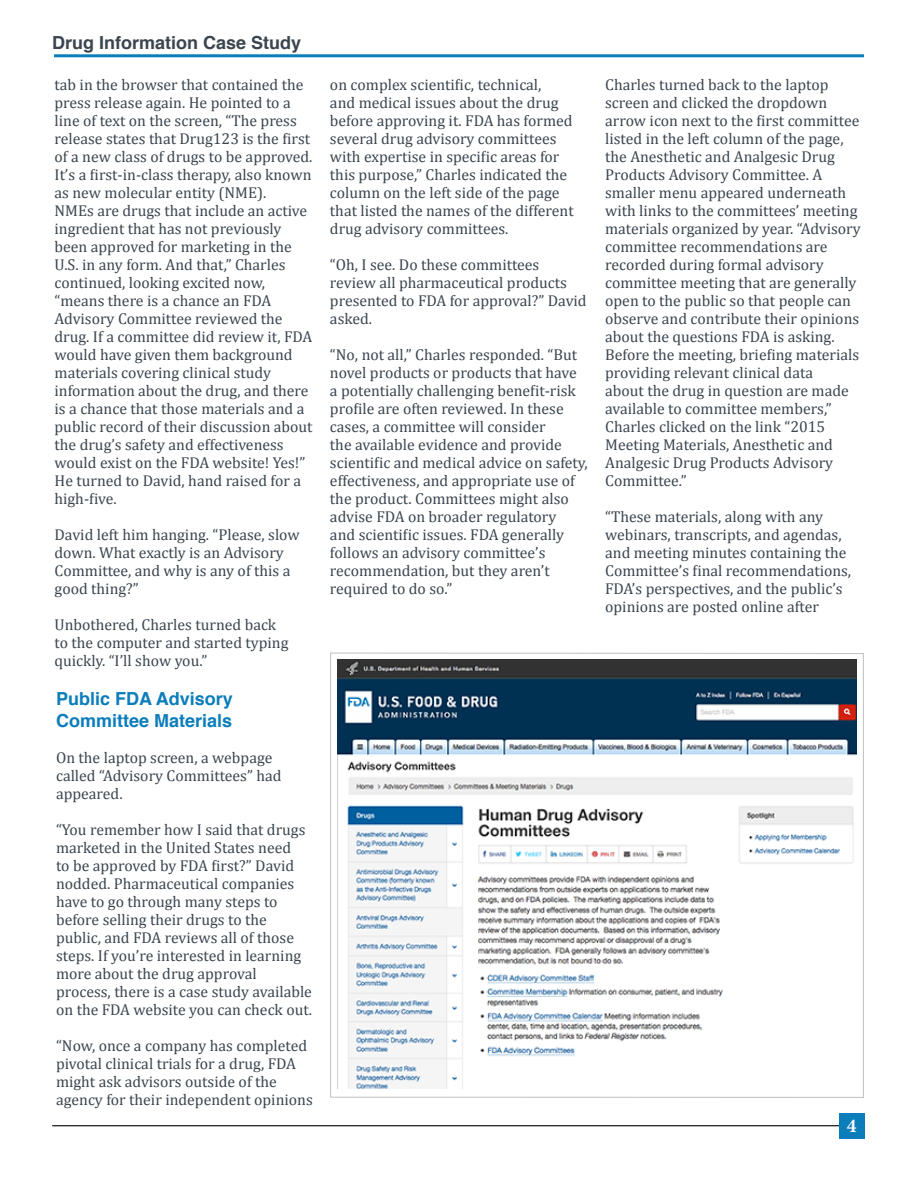
<style>
.page{position:relative;width:918px;height:1188px;background:#fff}
.page>*{position:absolute;margin:0;border:0;box-sizing:border-box;transform-origin:0 0}
.t1{font:700 19.5px "Minion Pro";color:#fff}
.t2{font:700 18px/21.6px "Helvetica";color:#0b7dbb}
.t3{font:700 18px "Helvetica";color:#3b454f}
.t4{font:15.75px/18px "Cambria";color:#3b454f}
</style>
<div class="page">
<hr style="left:52px;top:1125px;width:811px;height:1px;background:#000">
<div style="left:839px;top:1113px;width:26px;height:25px;background:#0b7dbb"></div>
<hr style="left:54px;top:54px;width:810px;height:3px;background:#0b7dbb">
<svg style="left:330px;top:652px;width:534px;height:446px"></svg>
<p class="t3" style="left:52px;top:28px;width:251px">Drug Information Case Study</p>
<p class="t4" style="left:55px;top:75px;width:259px">tab in the browser that contained the press release again. He pointed to a line of text on the screen, “The press release states that Drug123 is the first of a new class of drugs to be approved.<br>It’s a first-in-class therapy, also known as new molecular entity (NME).<br>NMEs are drugs that include an active ingredient that has not previously been approved for marketing in the U.S. in any form. And that,” Charles continued, looking excited now, “means there is a chance an FDA Advisory Committee reviewed the drug. If a committee did review it, FDA would have given them background materials covering clinical study information about the drug, and there is a chance that those materials and a public record of their discussion about the drug’s safety and effectiveness would exist on the FDA website! Yes!” He turned to David, hand raised for a high-five.</p>
<p class="t4" style="left:55px;top:525px;width:247px">David left him hanging. “Please, slow down. What exactly is an Advisory<br>Committee, and why is any of this a good thing?”</p>
<p class="t4" style="left:55px;top:615px;width:235px">Unbothered, Charles turned back to the computer and started typing quickly. “I’ll show you.”</p>
<p class="t2" style="left:56px;top:688px;width:178px">Public FDA Advisory<br>Committee Materials</p>
<p class="t4" style="left:56px;top:748px;width:227px">On the laptop screen, a webpage called “Advisory Committees” had appeared.</p>
<p class="t4" style="left:56px;top:820px;width:258px">“You remember how I said that drugs marketed in the United States need<br>to be approved by FDA first?” David nodded. Pharmaceutical companies have to go through many steps to before selling their drugs to the public, and FDA reviews all of those steps. If you’re interested in learning more about the drug approval process, there is a case study available on the FDA website you can check out.</p>
<p class="t4" style="left:56px;top:1036px;width:258px">“Now, once a company has completed pivotal clinical trials for a drug, FDA might ask advisors outside of the agency for their independent opinions</p>
<p class="t4" style="left:330px;top:76px;width:245px">on complex scientific, technical,<br>and medical issues about the drug before approving it. FDA has formed several drug advisory committees with expertise in specific areas for this purpose,” Charles indicated the column on the left side of the page that listed the names of the different drug advisory committees.</p>
<p class="t4" style="left:330px;top:256px;width:258px">“Oh, I see. Do these committees review all pharmaceutical products presented to FDA for approval?” David asked.</p>
<p class="t4" style="left:330px;top:346px;width:259px">“No, not all,” Charles responded. “But novel products or products that have a potentially challenging benefit-risk profile are often reviewed. In these cases, a committee will consider<br>the available evidence and provide scientific and medical advice on safety, effectiveness, and appropriate use of the product. Committees might also advise FDA on broader regulatory<br>and scientific issues. FDA generally follows an advisory committee’s recommendation, but they aren’t required to do so.”</p>
<p class="t4" style="left:605px;top:76px;width:257px">Charles turned back to the laptop screen and clicked the dropdown arrow icon next to the first committee listed in the left column of the page, the Anesthetic and Analgesic Drug Products Advisory Committee. A smaller menu appeared underneath with links to the committees’ meeting materials organized by year. “Advisory committee recommendations are recorded during formal advisory committee meeting that are generally open to the public so that people can observe and contribute their opinions about the questions FDA is asking.<br>Before the meeting, briefing materials providing relevant clinical data<br>about the drug in question are made available to committee members,” Charles clicked on the link “2015<br>Meeting Materials, Anesthetic and Analgesic Drug Products Advisory Committee.”</p>
<p class="t4" style="left:605px;top:508px;width:248px">“These materials, along with any webinars, transcripts, and agendas, and meeting minutes containing the Committee’s final recommendations, FDA’s perspectives, and the public’s opinions are posted online after</p>
<p class="t1" style="left:847px;top:1112px;width:11px">4</p>
</div>
